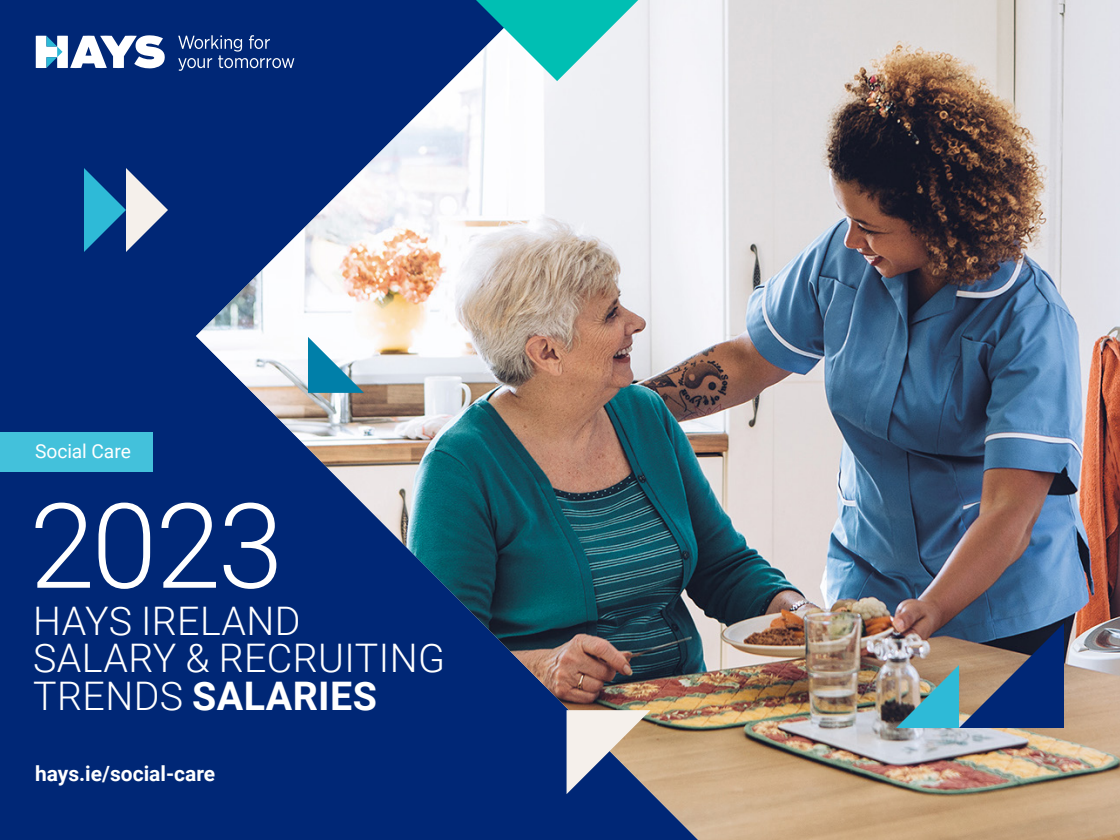
<style>
.page{position:relative;width:1120px;height:840px;background:#002776}
.page>*{position:absolute;margin:0;border:0;box-sizing:border-box;transform-origin:0 0}
.t1{font:300 118.12px "Roboto";color:#fff}
.t2{font:300 39.38px/37.8px "Roboto";letter-spacing:.01em;color:#fff}
.t3{font:700 21px "Roboto";color:#fff}
.t4{font:19.25px "Roboto";letter-spacing:-.005em;color:#fff}
.s1{font-weight:700}
</style>
<div class="page">
<img style="left:196px;top:0;width:924px;height:840px">
<img style="left:896px;top:623px;width:168px;height:105px">
<svg style="left:476px;top:0;width:162px;height:81px;background:#6acccd"></svg>
<svg style="left:84px;top:168px;width:84px;height:84px"></svg>
<svg style="left:308px;top:337px;width:56px;height:56px;background:#77b7cd"></svg>
<svg style="left:567px;top:710px;width:84px;height:84px"></svg>
<div style="left:0;top:432px;width:152px;height:39px;background:#43c1db"></div>
<svg style="left:178px;top:35px;width:116px;height:36px"></svg>
<svg style="left:36px;top:35px;width:129px;height:34px"></svg>
<p class="t4" style="left:35px;top:438px;width:97px">Social Care</p>
<h1 class="t1" style="left:29px;top:463px;width:255px">2023</h1>
<p class="t2" style="left:33px;top:600px;width:413px">HAYS IRELAND<br>SALARY &amp; RECRUITING<br>TRENDS <span class="s1">SALARIES</span></p>
<p class="t3" style="left:35px;top:758px;width:182px">hays.ie/social-care</p>
</div>
